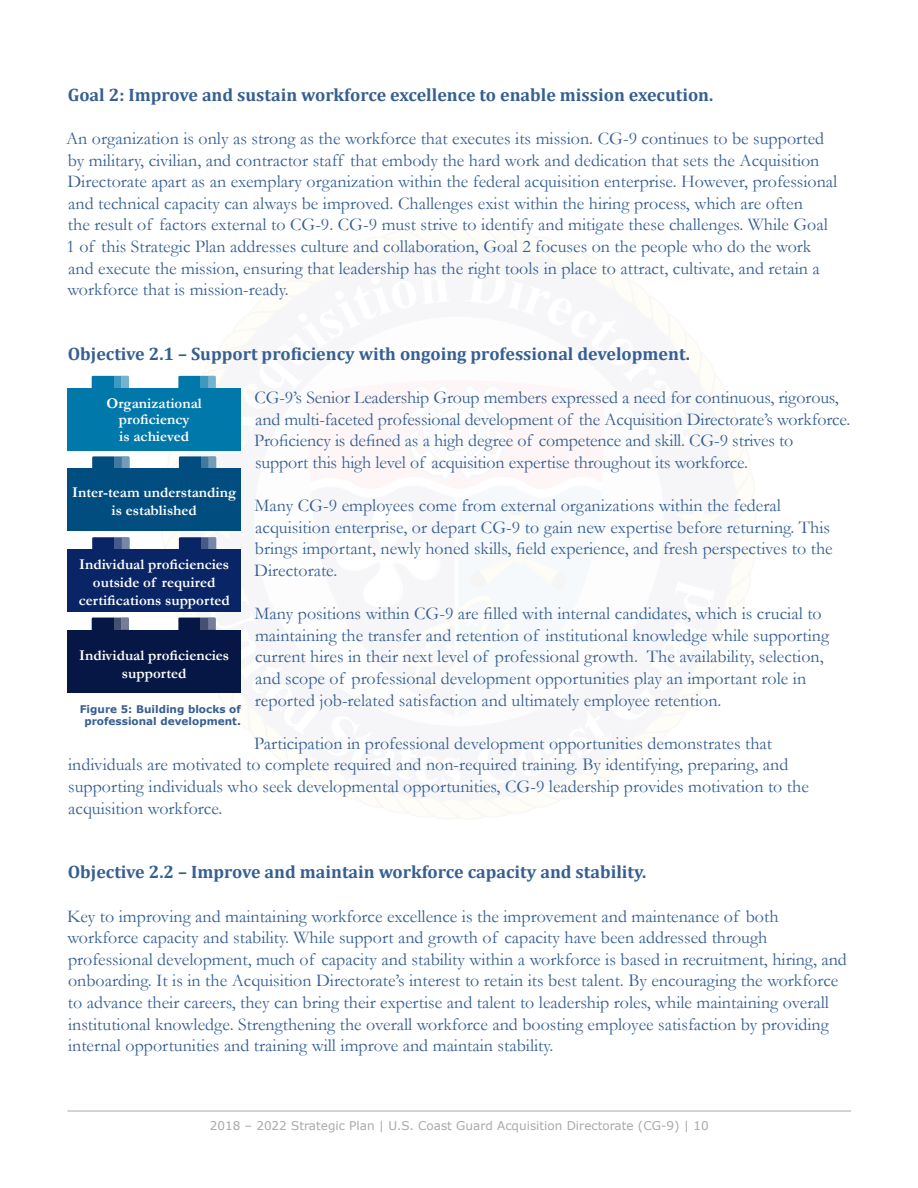
<style>
.page{position:relative;width:918px;height:1188px;background:#fff}
.page>*{position:absolute;margin:0;border:0;box-sizing:border-box;transform-origin:0 0}
.t1{font:18px/21.6px "Garamond";color:#365f91}
.t2{font:700 18px "Cambria";color:#365f91}
.t3{font:700 15px/18px "Garamond";color:#fff;text-align:center}
.t4{font:12px "Verdana";color:#a8a9ad}
.t5{font:700 10.5px/12.6px "Verdana";color:#365f91;text-align:center}
</style>
<div class="page">
<hr style="left:68px;top:1111px;width:783px;height:1px;background:#a8a9ad">
<svg style="left:92px;top:376px;width:37px;height:12px"></svg>
<div style="left:114px;top:376px;width:7px;height:12px;background:#3f99be"></div>
<svg style="left:178px;top:376px;width:38px;height:12px"></svg>
<div style="left:200px;top:376px;width:8px;height:12px;background:#3f99be"></div>
<div style="left:68px;top:388px;width:172px;height:63px;background:#0078a9"></div>
<svg style="left:92px;top:456px;width:38px;height:13px"></svg>
<div style="left:114px;top:456px;width:8px;height:13px;background:#40789e"></div>
<svg style="left:179px;top:456px;width:37px;height:13px"></svg>
<div style="left:201px;top:456px;width:8px;height:13px;background:#40789e"></div>
<div style="left:68px;top:469px;width:173px;height:62px;background:#024d7f"></div>
<svg style="left:92px;top:537px;width:38px;height:13px"></svg>
<div style="left:114px;top:537px;width:8px;height:13px;background:#455a8b"></div>
<svg style="left:179px;top:537px;width:37px;height:13px"></svg>
<div style="left:201px;top:537px;width:8px;height:13px;background:#455a8b"></div>
<div style="left:68px;top:550px;width:173px;height:62px;background:#092565"></div>
<svg style="left:92px;top:618px;width:37px;height:12px"></svg>
<div style="left:114px;top:618px;width:7px;height:12px;background:#445072"></div>
<svg style="left:178px;top:618px;width:38px;height:12px"></svg>
<div style="left:200px;top:618px;width:8px;height:12px;background:#445072"></div>
<div style="left:68px;top:630px;width:172px;height:62px;background:#071745"></div>
<p class="t2" style="left:68px;top:82px;width:647px">Goal 2: Improve and sustain workforce excellence to enable mission execution.</p>
<p class="t1" style="left:66px;top:127px;width:773px">An organization is only as strong as the workforce that executes its mission. CG-9 continues to be supported by military, civilian, and contractor staff that embody the hard work and dedication that sets the Acquisition Directorate apart as an exemplary organization within the federal acquisition enterprise. However, professional and technical capacity can always be improved. Challenges exist within the hiring process, which are often<br>the result of factors external to CG-9. CG-9 must strive to identify and mitigate these challenges. While Goal 1 of this Strategic Plan addresses culture and collaboration, Goal 2 focuses on the people who do the work and execute the mission, ensuring that leadership has the right tools in place to attract, cultivate, and retain a workforce that is mission-ready.</p>
<p class="t2" style="left:68px;top:341px;width:624px">Objective 2.1 – Support proficiency with ongoing professional development.</p>
<p class="t1" style="left:254px;top:387px;width:598px">CG-9’s Senior Leadership Group members expressed a need for continuous, rigorous, and multi-faceted professional development of the Acquisition Directorate’s workforce.<br>Proficiency is defined as a high degree of competence and skill. CG-9 strives to support this high level of acquisition expertise throughout its workforce.</p>
<p class="t1" style="left:254px;top:495px;width:580px">Many CG-9 employees come from external organizations within the federal acquisition enterprise, or depart CG-9 to gain new expertise before returning. This brings important, newly honed skills, field experience, and fresh perspectives to the Directorate.</p>
<p class="t1" style="left:254px;top:603px;width:576px">Many positions within CG-9 are filled with internal candidates, which is crucial to maintaining the transfer and retention of institutional knowledge while supporting current hires in their next level of professional growth. The availability, selection, and scope of professional development opportunities play an important role in reported job-related satisfaction and ultimately employee retention.</p>
<p class="t1" style="left:68px;top:732px;width:742px;text-indent:186px">Participation in professional development opportunities demonstrates that individuals are motivated to complete required and non-required training. By identifying, preparing, and supporting individuals who seek developmental opportunities, CG-9 leadership provides motivation to the acquisition workforce.</p>
<p class="t3" style="left:107px;top:394px;width:97px;line-height:16.5px">Organizational proficiency<br>is achieved</p>
<p class="t3" style="left:72px;top:483px;width:165px">Inter-team understanding is established</p>
<p class="t3" style="left:79px;top:555px;width:153px">Individual proficiencies outside of required certifications supported</p>
<p class="t3" style="left:79px;top:646px;width:152px">Individual proficiencies supported</p>
<p class="t5" style="left:80px;top:702px;width:163px">Figure 5: Building blocks of professional development.</p>
<p class="t2" style="left:68px;top:860px;width:580px">Objective 2.2 – Improve and maintain workforce capacity and stability.</p>
<p class="t1" style="left:67px;top:905px;width:781px">Key to improving and maintaining workforce excellence is the improvement and maintenance of both workforce capacity and stability. While support and growth of capacity have been addressed through professional development, much of capacity and stability within a workforce is based in recruitment, hiring, and onboarding. It is in the Acquisition Directorate’s interest to retain its best talent. By encouraging the workforce to advance their careers, they can bring their expertise and talent to leadership roles, while maintaining overall institutional knowledge. Strengthening the overall workforce and boosting employee satisfaction by providing internal opportunities and training will improve and maintain stability.</p>
<p class="t4" style="left:210px;top:1118px;width:500px">2018 – 2022 Strategic Plan | U.S. Coast Guard Acquisition Directorate (CG-9) | 10</p>
</div>
